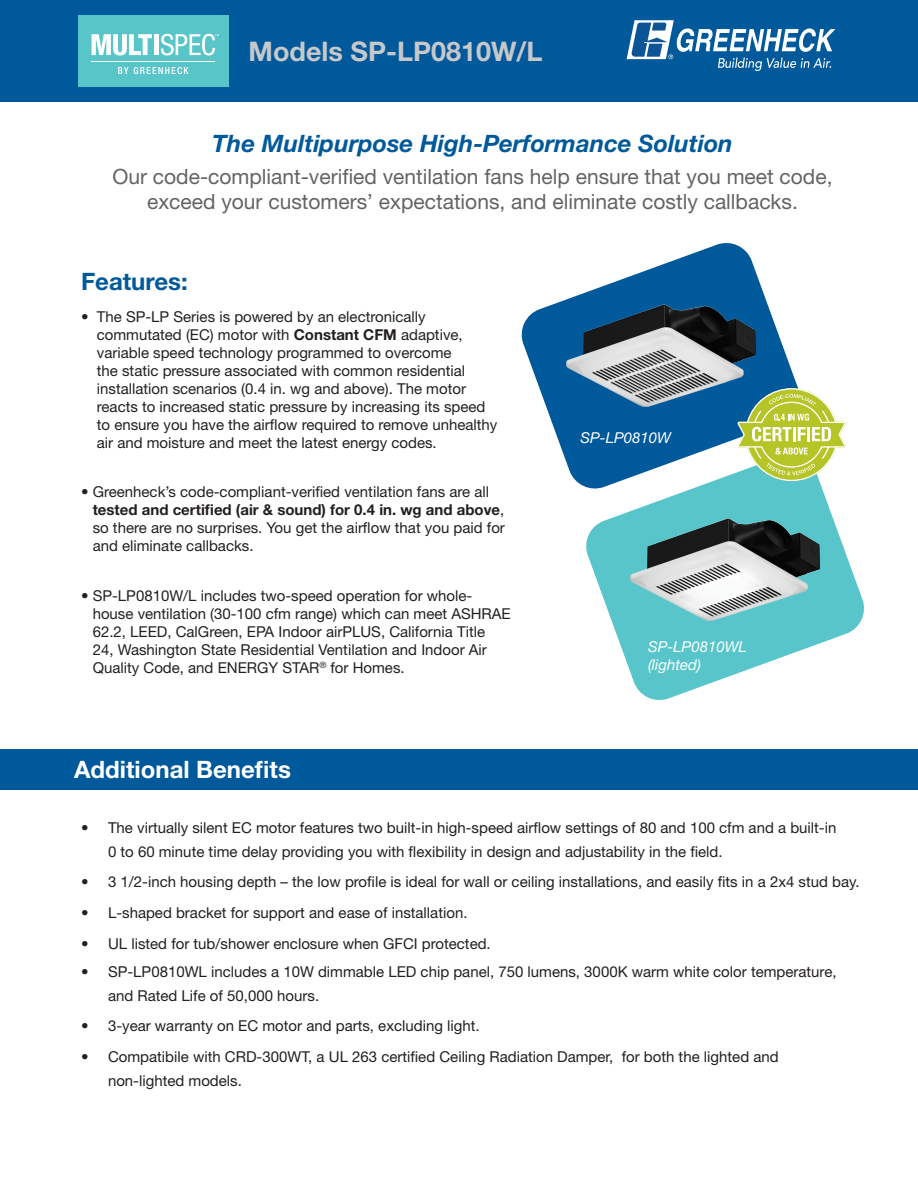
<style>
.page{position:relative;width:918px;height:1188px;background:#fff}
.page>*{position:absolute;margin:0;border:0;box-sizing:border-box;transform-origin:0 0}
.t1{font:700 27px "Helvetica Neue LT Std";color:#c7c8ca}
.t2{font:italic 700 24px "Helvetica Neue LT Std";color:#00599b}
.t3{font:700 24px "Helvetica Neue LT Std";color:#fff}
.t4{font:700 24px "Helvetica Neue LT Std";color:#00599b}
.t5{font:21px/25.2px "Helvetica Neue LT Std";color:#636366;text-align:center}
.t6{font:15px/18px "Helvetica Neue LT Std";color:#231f20}
.t7{font:italic 15px/18px "Helvetica Neue LT Std";color:#fff}
.s1{font-weight:700}
</style>
<div class="page">
<div style="left:0;top:0;width:918px;height:101px;background:#00599b"></div>
<svg style="left:627px;top:20px;width:208px;height:51px"></svg>
<div style="left:78px;top:15px;width:150px;height:72px;background:#58c5c9"></div>
<svg style="left:92px;top:34px;width:60px;height:21px"></svg>
<div style="left:154px;top:34px;width:5px;height:21px;background:#fff"></div>
<svg style="left:118px;top:67px;width:70px;height:7px"></svg>
<svg style="left:161px;top:34px;width:58px;height:21px"></svg>
<hr style="left:92px;top:61px;width:123px;height:1px;background:#fff">
<svg style="left:586px;top:481px;width:278px;height:219px;fill:#57c5c9"></svg>
<svg style="left:521px;top:243px;width:282px;height:249px;fill:#00599b"></svg>
<div style="left:0;top:749px;width:918px;height:41px;background:#00599b"></div>
<img style="left:566px;top:305px;width:189px;height:102px">
<img style="left:631px;top:518px;width:189px;height:102px">
<svg style="left:738px;top:388px;width:108px;height:93px"></svg>
<h1 class="t1" style="left:249px;top:35px;width:296px">Models SP-LP0810W/L</h1>
<h2 class="t2" style="left:212px;top:129px;width:522px">The Multipurpose High-Performance Solution</h2>
<h3 class="t5" style="left:112px;top:164px;width:722px">Our code-compliant-verified ventilation fans help ensure that you meet code, exceed your customers’ expectations, and eliminate costly callbacks.</h3>
<h2 class="t4" style="left:81px;top:267px;width:108px">Features:</h2>
<p class="t6" style="left:97px;top:307px;width:402px;text-indent:-16px">• The SP-LP Series is powered by an electronically commutated (EC) motor with <span class="s1">Constant CFM</span> adaptive, variable speed technology programmed to overcome<br>the static pressure associated with common residential installation scenarios (0.4 in. wg and above). The motor reacts to increased static pressure by increasing its speed to ensure you have the airflow required to remove unhealthy air and moisture and meet the latest energy codes.</p>
<p class="t6" style="left:93px;top:483px;width:414px;text-indent:-12px">• Greenheck’s code-compliant-verified ventilation fans are all <span class="s1">tested and certified (air &amp; sound) for 0.4 in. wg and above</span>, so there are no surprises. You get the airflow that you paid for and eliminate callbacks.</p>
<p class="t6" style="left:93px;top:586px;width:420px;text-indent:-12px">• SP-LP0810W/L includes two-speed operation for whole&shy;house ventilation (30-100 cfm range) which can meet ASHRAE 62.2, LEED, CalGreen, EPA Indoor airPLUS, California Title<br>24, Washington State Residential Ventilation and Indoor Air Quality Code, and ENERGY STAR<sup>®</sup> for Homes.</p>
<h2 class="t3" style="left:74px;top:755px;width:218px">Additional Benefits</h2>
<p class="t7" style="left:581px;top:428px;width:92px">SP-LP0810W</p>
<p class="t7" style="left:648px;top:637px;width:100px">SP-LP0810WL (lighted)</p>
<p class="t6" style="left:108px;top:815px;width:730px;line-height:24px;text-indent:-27px">• The virtually silent EC motor features two built-in high-speed airflow settings of 80 and 100 cfm and a built-in<br>0 to 60 minute time delay providing you with flexibility in design and adjustability in the field.</p>
<p class="t6" style="left:81px;top:873px;width:780px">• 3 1/2-inch housing depth – the low profile is ideal for wall or ceiling installations, and easily fits in a 2x4 stud bay.</p>
<p class="t6" style="left:81px;top:904px;width:388px">• L-shaped bracket for support and ease of installation.</p>
<p class="t6" style="left:81px;top:934px;width:411px">• UL listed for tub/shower enclosure when GFCI protected.</p>
<p class="t6" style="left:108px;top:959px;width:730px;line-height:24px;text-indent:-27px">• SP-LP0810WL includes a 10W dimmable LED chip panel, 750 lumens, 3000K warm white color temperature, and Rated Life of 50,000 hours.</p>
<p class="t6" style="left:81px;top:1017px;width:400px">• 3-year warranty on EC motor and parts, excluding light.</p>
<p class="t6" style="left:108px;top:1045px;width:672px;line-height:24px;text-indent:-27px">• Compatibile with CRD-300WT, a UL 263 certified Ceiling Radiation Damper, for both the lighted and non-lighted models.</p>
</div>
